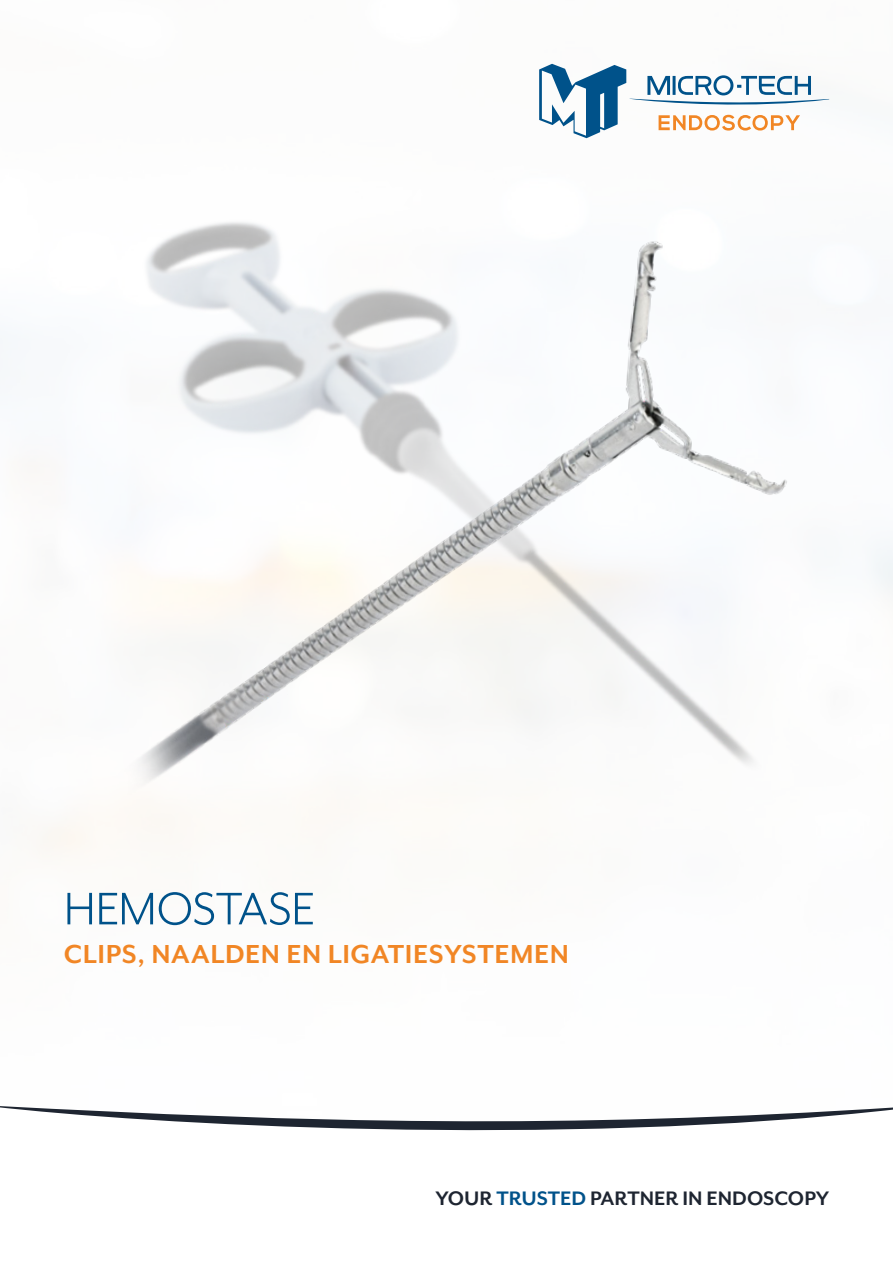
<style>
.page{position:relative;width:893px;height:1263px;background:#fff}
.page>*{position:absolute;margin:0;border:0;box-sizing:border-box;transform-origin:0 0}
.Headline_Titel_NEW{font:52.5px "Mr Eaves San OT";letter-spacing:-.01em;color:#00528a}
.Headline_Sub_NEW{font:700 30px "Mr Eaves San OT";letter-spacing:.015em;color:#f18625}
.Claim_NEW{font:700 22.5px "Mr Eaves San OT";letter-spacing:-.005em;color:#1e2531}
.s1{color:#00528a}
</style>
<div class="page">
<svg style="left:0;top:1106px;width:893px;height:25px"></svg>
<svg style="left:539px;top:64px;width:290px;height:74px"></svg>
<img style="left:127px;top:222px;width:660px;height:600px">
<p class="Headline_Titel_NEW" style="left:64px;top:880px;width:253px">HEMOSTASE</p>
<p class="Headline_Sub_NEW" style="left:64px;top:937px;width:507px">CLIPS, NAALDEN EN LIGATIESYSTEMEN</p>
<p class="Claim_NEW" style="left:435px;top:1186px;width:395px">YOUR <span class="s1">TRUSTED</span> PARTNER IN ENDOSCOPY</p>
</div>
